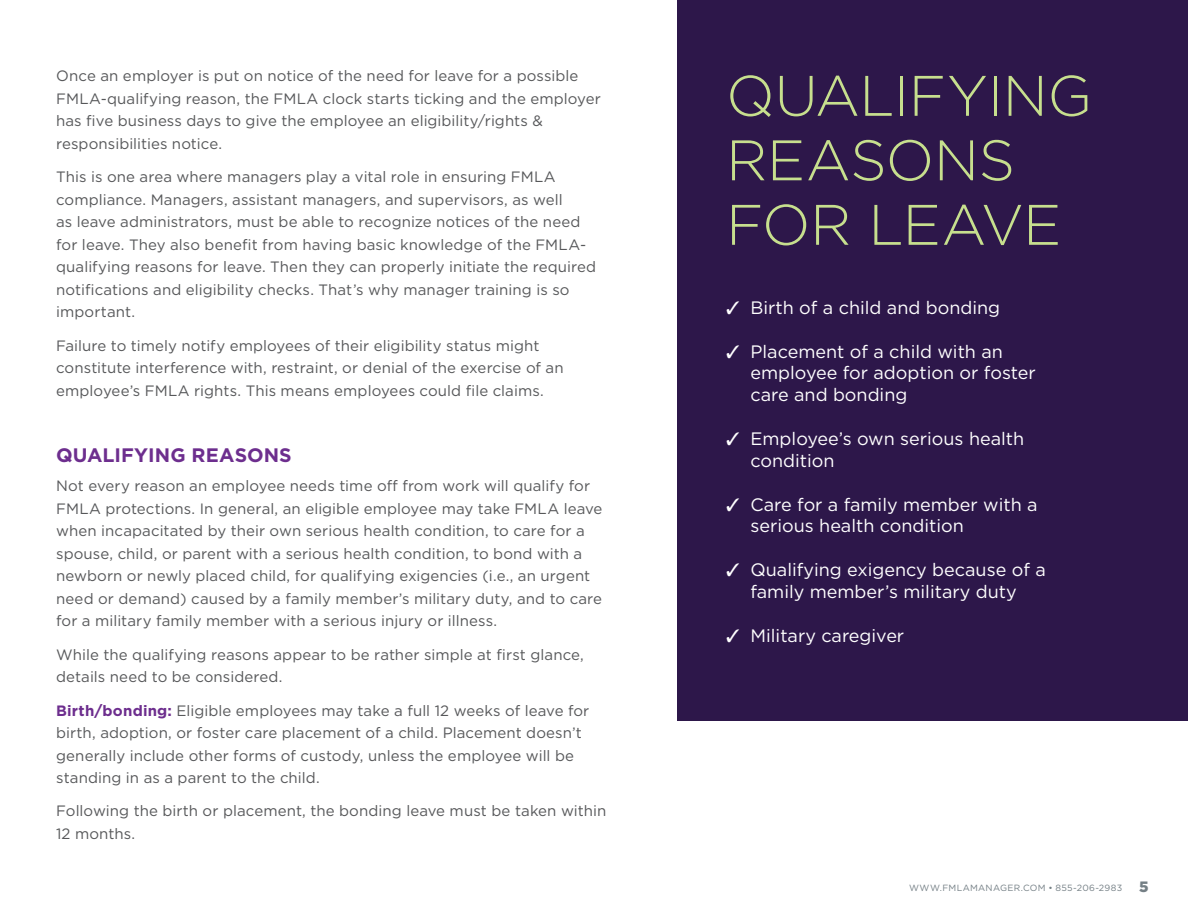
<style>
.page{position:relative;width:1188px;height:918px;background:#fff}
.page>*{position:absolute;margin:0;border:0;box-sizing:border-box;transform-origin:0 0}
.t1{font:300 57px/64.5px "Gotham";letter-spacing:-.005em;color:#c7df8e}
.Paragraph_Style{font:700 19.5px "Gotham";letter-spacing:.005em;color:#6d2e8e}
.t2{font:18px/21.6px "Gotham";color:#fff}
.Paragraph_Style-2{font:15px/22.5px "Gotham";letter-spacing:.005em;color:#57585a}
.t3{font:9px "Gotham";letter-spacing:.03em;color:#747f85}
.s1{font-weight:700;color:#6d2e8e}
.s2{font-weight:900;font-size:15px}
</style>
<div class="page">
<div style="left:678px;top:0;width:510px;height:720px;background:#2d174a"></div>
<p class="Paragraph_Style-2" style="left:56px;top:65px;width:546px">Once an employer is put on notice of the need for leave for a possible FMLA-qualifying reason, the FMLA clock starts ticking and the employer has five business days to give the employee an eligibility/rights &amp; responsibilities notice.</p>
<p class="Paragraph_Style-2" style="left:56px;top:165px;width:542px">This is one area where managers play a vital role in ensuring FMLA compliance. Managers, assistant managers, and supervisors, as well<br>as leave administrators, must be able to recognize notices of the need for leave. They also benefit from having basic knowledge of the FMLA&shy;qualifying reasons for leave. Then they can properly initiate the required notifications and eligibility checks. That’s why manager training is so important.</p>
<p class="Paragraph_Style-2" style="left:56px;top:334px;width:509px">Failure to timely notify employees of their eligibility status might constitute interference with, restraint, or denial of the exercise of an employee’s FMLA rights. This means employees could file claims.</p>
<p class="Paragraph_Style" style="left:56px;top:442px;width:237px">QUALIFYING REASONS</p>
<p class="Paragraph_Style-2" style="left:56px;top:475px;width:548px">Not every reason an employee needs time off from work will qualify for FMLA protections. In general, an eligible employee may take FMLA leave when incapacitated by their own serious health condition, to care for a spouse, child, or parent with a serious health condition, to bond with a newborn or newly placed child, for qualifying exigencies (i.e., an urgent need or demand) caused by a family member’s military duty, and to care for a military family member with a serious injury or illness.</p>
<p class="Paragraph_Style-2" style="left:56px;top:643px;width:529px">While the qualifying reasons appear to be rather simple at first glance, details need to be considered.</p>
<p class="Paragraph_Style-2" style="left:56px;top:699px;width:535px"><span class="s1">Birth/bonding:</span> Eligible employees may take a full 12 weeks of leave for birth, adoption, or foster care placement of a child. Placement doesn’t generally include other forms of custody, unless the employee will be standing in as a parent to the child.</p>
<p class="Paragraph_Style-2" style="left:56px;top:799px;width:552px">Following the birth or placement, the bonding leave must be taken within<br>12 months.</p>
<p class="t1" style="left:726px;top:62px;width:368px">QUALIFYING<br>REASONS<br>FOR LEAVE</p>
<p class="t2" style="left:726px;top:296px;width:276px">✓ Birth of a child and bonding</p>
<p class="t2" style="left:751px;top:340px;width:287px;text-indent:-24px">✓ Placement of a child with an employee for adoption or foster care and bonding</p>
<p class="t2" style="left:751px;top:427px;width:275px;text-indent:-24px">✓ Employee’s own serious health condition</p>
<p class="t2" style="left:751px;top:493px;width:289px;text-indent:-24px">✓ Care for a family member with a serious health condition</p>
<p class="t2" style="left:726px;top:559px;width:321px;text-align:center">✓ Qualifying exigency because of a family member’s military duty</p>
<p class="t2" style="left:726px;top:625px;width:180px">✓ Military caregiver</p>
<p class="t3" style="left:909px;top:882px;width:241px">WWW.FMLAMANAGER.COM • 855-206-2983 <span class="s2">5</span></p>
</div>
